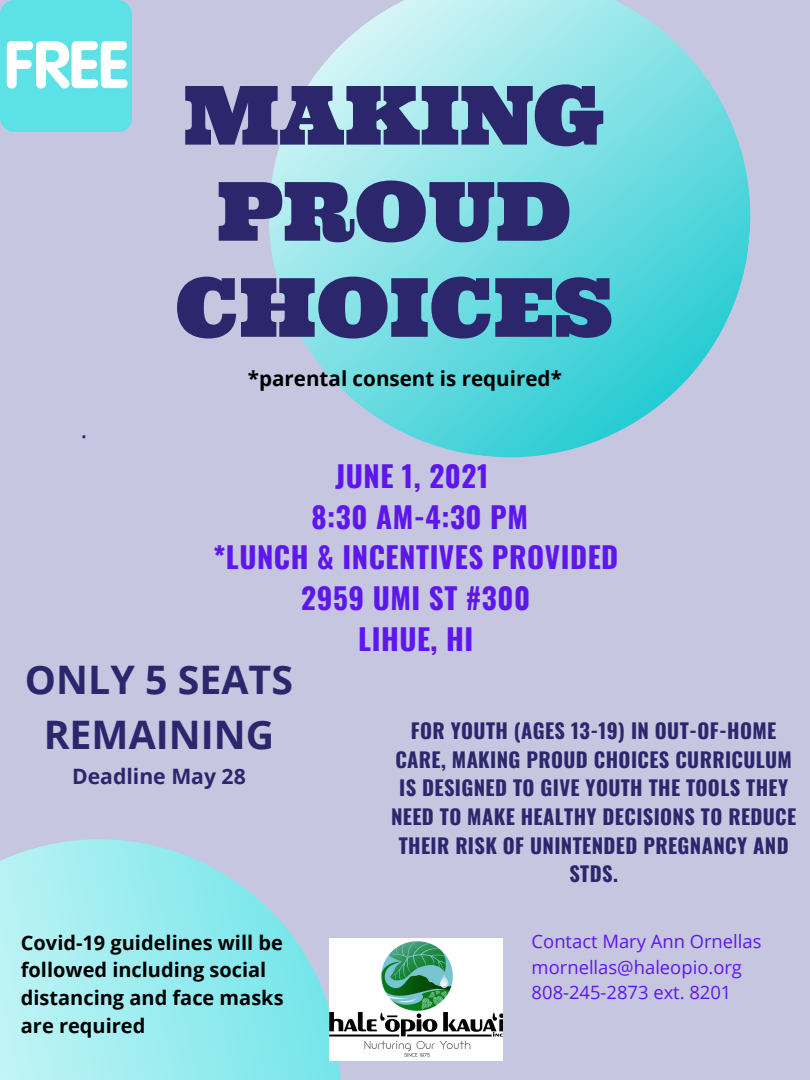
<style>
.page{position:relative;width:810px;height:1080px;background:#c7c6e1}
.page>*{position:absolute;margin:0;border:0;box-sizing:border-box;transform-origin:0 0}
.t1{font:81.5px/96.1px "Ultra";color:#2c266d;text-align:center}
.t2{font:700 39.31px/54.9px "Open Sans";color:#2c266d;text-align:center}
.t3{font:700 29.19px "Oswald";letter-spacing:.02em;color:#5e17eb}
.t4{font:24.44px "Open Sans";color:#2c266d}
.t5{font:700 21.19px "Open Sans";color:#2c266d}
.t6{font:700 20.62px "Open Sans";color:#000}
.t7{font:700 20.44px/28.6px "Oswald";letter-spacing:.02em;color:#2c266d;text-align:center}
.t8{font:700 20px/27.6px "Open Sans";color:#000}
.t9{font:18.44px "Open Sans";color:#5e17eb}
</style>
<div class="page">
<svg style="left:269px;top:0;width:482px;height:458px"></svg>
<svg style="left:0;top:839px;width:432px;height:241px"></svg>
<img style="left:329px;top:938px;width:173px;height:122px">
<div style="left:0;top:0;width:132px;height:132px;background:#5ce1e6;border-radius:15px"></div>
<svg style="left:7px;top:41px;width:121px;height:48px"></svg>
<p class="t1" style="left:184px;top:67px;width:423px">MAKING<br>PROUD</p>
<p class="t1" style="left:175px;top:259px;width:440px">CHOICES</p>
<p class="t4" style="left:81px;top:412px;width:8px">.</p>
<p class="t6" style="left:248px;top:364px;width:316px">*parental consent is required*</p>
<p class="t3" style="left:335px;top:453px;width:155px">JUNE 1, 2021</p>
<p class="t3" style="left:312px;top:494px;width:218px">8:30 AM-4:30 PM</p>
<p class="t3" style="left:213px;top:535px;width:407px">*LUNCH &amp; INCENTIVES PROVIDED</p>
<p class="t3" style="left:301px;top:575px;width:230px">2959 UMI ST #300</p>
<p class="t3" style="left:358px;top:616px;width:116px">LIHUE, HI</p>
<p class="t2" style="left:25px;top:652px;width:270px">ONLY 5 SEATS<br>REMAINING</p>
<p class="t5" style="left:72px;top:762px;width:175px">Deadline May 28</p>
<p class="t8" style="left:21px;top:928px;width:264px">Covid-19 guidelines will be followed including social distancing and face masks are required</p>
<p class="t7" style="left:391px;top:716px;width:407px">FOR YOUTH (AGES 13-19) IN OUT-OF-HOME CARE, MAKING PROUD CHOICES CURRICULUM IS DESIGNED TO GIVE YOUTH THE TOOLS THEY NEED TO MAKE HEALTHY DECISIONS TO REDUCE THEIR RISK OF UNINTENDED PREGNANCY AND STDS.</p>
<p class="t9" style="left:532px;top:928px;width:231px">Contact Mary Ann Ornellas</p>
<p class="t9" style="left:532px;top:954px;width:212px">mornellas@haleopio.org</p>
<p class="t9" style="left:532px;top:980px;width:201px">808-245-2873 ext. 8201</p>
</div>
